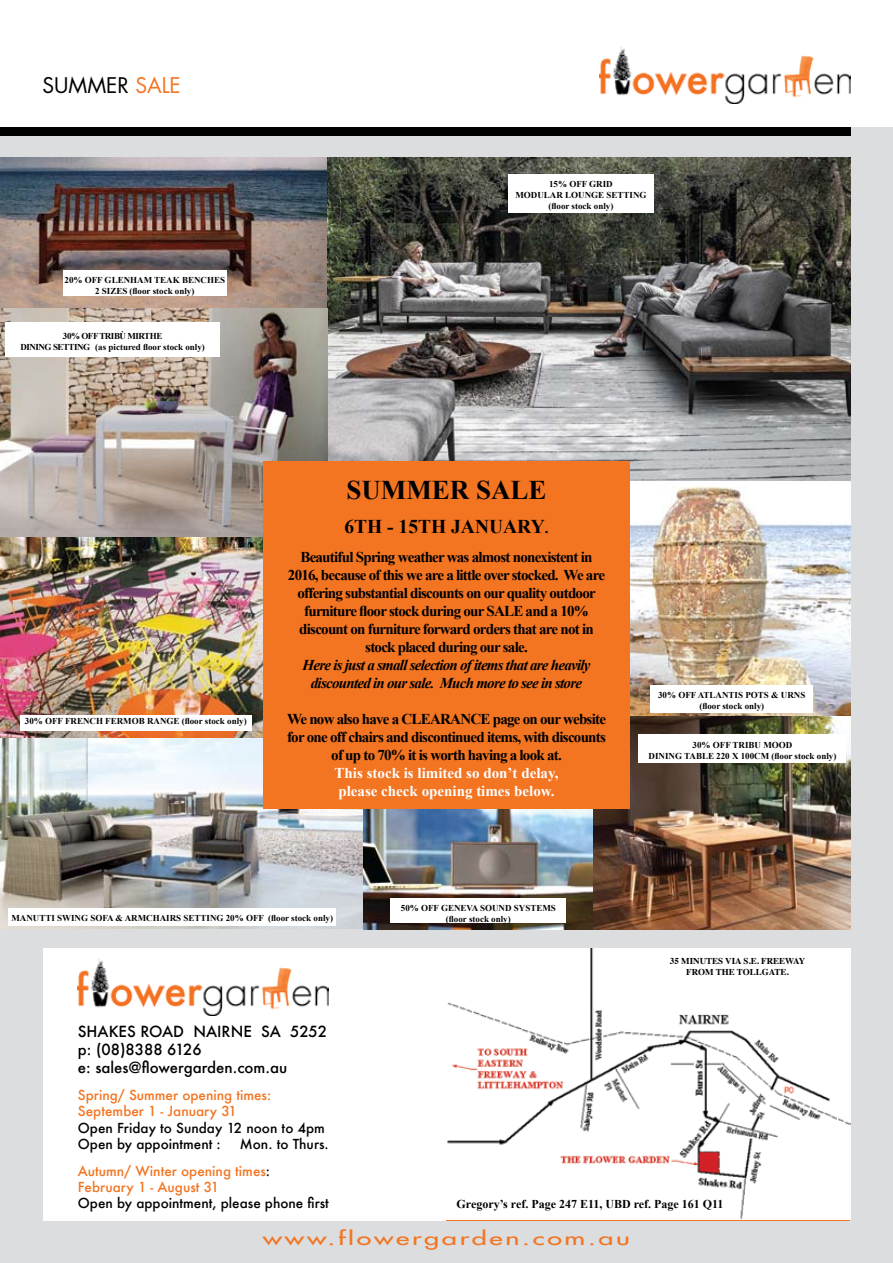
<style>
.page{position:relative;width:893px;height:1263px;background:#fff}
.page>*{position:absolute;margin:0;border:0;box-sizing:border-box;transform-origin:0 0}
.t1{font:700 27px "Times New Roman";color:#000}
.t2{font:21px "Futura";color:#000}
.t3{font:700 19.5px "Times New Roman";color:#000}
.t4{font:500 18px "Futura CE";letter-spacing:.1em;color:#f37421;scale:1.5 1}
.t5{font:700 15px/18px "Times New Roman";letter-spacing:-.05em;color:#000;text-align:center}
.t6{font:italic 700 15px/18px "Times New Roman";letter-spacing:-.05em;color:#000;text-align:center}
.t7{font:500 15px/18px "Futura";color:#000}
.t8{font:700 15px/18px "Times New Roman";color:#fff}
.t9{font:500 13.5px/16.2px "Futura";color:#f37421}
.t10{font:500 13.5px/16.2px "Futura";color:#000}
.t11{font:700 12px "Times New Roman";color:#000}
.t12{font:700 9px/10.8px "Times New Roman";color:#000;text-align:center}
.t13{font:700 9px/10.8px "Times New Roman";letter-spacing:-.05em;color:#000;text-align:center}
.t14{font:700 9px/10.8px "Times";color:#000;text-align:center}
.s1{color:#f37421}
.s2{font-size:15px}
.s3{color:#000}
</style>
<div class="page">
<div style="left:0;top:128px;width:893px;height:1135px;background:#dcddde"></div>
<div style="left:0;top:128px;width:850px;height:8px;background:#000"></div>
<img style="left:600px;top:47px;width:250px;height:56px">
<div style="left:43px;top:948px;width:403px;height:272px;background:#fff"></div>
<img style="left:78px;top:959px;width:250px;height:56px">
<img style="left:446px;top:948px;width:404px;height:272px">
<img style="left:0;top:157px;width:327px;height:368px">
<img style="left:630px;top:480px;width:220px;height:236px">
<img style="left:592px;top:716px;width:258px;height:213px">
<div style="left:651px;top:685px;width:162px;height:27px;background:#fff"></div>
<div style="left:63px;top:271px;width:164px;height:25px;background:#fff"></div>
<img style="left:0;top:738px;width:364px;height:190px">
<img style="left:327px;top:157px;width:523px;height:323px">
<div style="left:508px;top:174px;width:146px;height:39px;background:#fff"></div>
<div style="left:9px;top:908px;width:327px;height:18px;background:#fff"></div>
<img style="left:364px;top:809px;width:228px;height:120px">
<div style="left:639px;top:734px;width:207px;height:28px;background:#fff"></div>
<img style="left:0;top:525px;width:263px;height:213px">
<div style="left:20px;top:716px;width:232px;height:15px;background:#fff"></div>
<div style="left:6px;top:322px;width:214px;height:35px;background:#fff"></div>
<div style="left:263px;top:462px;width:367px;height:347px;background:#f37421"></div>
<div style="left:390px;top:898px;width:176px;height:25px;background:#fff"></div>
<h2 class="t2" style="left:43px;top:72px;width:140px">SUMMER <span class="s1">SALE</span></h2>
<p class="t12" style="left:64px;top:275px;width:162px">20% OFF GLENHAM TEAK BENCHES<br>2 SIZES (floor stock only)</p>
<p class="t13" style="left:20px;top:330px;width:186px">30% OFF TRIBÙ MIRTHE<br>DINING SETTING (as pictured floor stock only)</p>
<p class="t12" style="left:515px;top:179px;width:133px">15% OFF GRID<br>MODULAR LOUNGE SETTING (floor stock only)</p>
<p class="t12" style="left:25px;top:715px;width:223px">30% OFF FRENCH FERMOB RANGE (floor stock only)</p>
<h1 class="t1" style="left:346px;top:471px;width:202px">SUMMER SALE</h1>
<h3 class="t3" style="left:344px;top:513px;width:206px">6TH - 15TH JANUARY<span class="s2">.</span></h3>
<p class="t5" style="left:288px;top:548px;width:319px">Beautiful Spring weather was almost nonexistent in 2016, because of this we are a little over stocked. We are offering substantial discounts on our quality outdoor furniture floor stock during our SALE and a 10% discount on furniture forward orders that are not in stock placed during our sale.</p>
<p class="t6" style="left:303px;top:656px;width:289px">Here is just a small selection of items that are heavily discounted in our sale. Much more to see in store</p>
<p class="t5" style="left:287px;top:710px;width:320px">We now also have a CLEARANCE page on our website for one off chairs and discontinued items, with discounts of up to 70% it is worth having a look at.</p>
<p class="t8" style="left:335px;top:764px;width:225px">This stock is limited so don’t delay, please check opening times below.</p>
<p class="t12" style="left:658px;top:689px;width:149px">30% OFF ATLANTIS POTS &amp; URNS (floor stock only)</p>
<p class="t12" style="left:649px;top:739px;width:189px">30% OFF TRIBU MOOD<br>DINING TABLE 220 X 100CM (floor stock only)</p>
<p class="t12" style="left:11px;top:912px;width:323px">MANUTTI SWING SOFA &amp; ARMCHAIRS SETTING 20% OFF (floor stock only)</p>
<p class="t7" style="left:78px;top:1022px;width:251px">SHAKES ROAD NAIRNE SA 5252 p: (08)8388 6126<br>e: sales@flowergarden.com.au</p>
<p class="t9" style="left:78px;top:1087px;width:195px">Spring/ Summer opening times:<br>September 1 - January 31</p>
<p class="t10" style="left:78px;top:1119px;width:248px">Open Friday to Sunday 12 noon to 4pm<br>Open by appointment :</p>
<p class="t9" style="left:78px;top:1130px;width:252px;line-height:27px;text-indent:162px"><span class="s3">Mon. to Thurs.<br></span>Autumn/ Winter opening times<span class="s3">:</span></p>
<p class="t9" style="left:78px;top:1179px;width:143px">February 1 - August 31</p>
<p class="t10" style="left:78px;top:1195px;width:253px">Open by appointment, please phone first</p>
<p class="t12" style="left:401px;top:902px;width:157px">50% OFF GENEVA SOUND SYSTEMS (floor stock only)</p>
<p class="t14" style="left:670px;top:955px;width:137px">35 MINUTES VIA S.E. FREEWAY<br>FROM THE TOLLGATE.</p>
<p class="t11" style="left:457px;top:1196px;width:268px">Gregory’s ref. Page 247 E11, UBD ref. Page 161 Q11</p>
<p class="t4" style="left:263px;top:1225px;width:246px">www.flowergarden.com.au</p>
</div>
